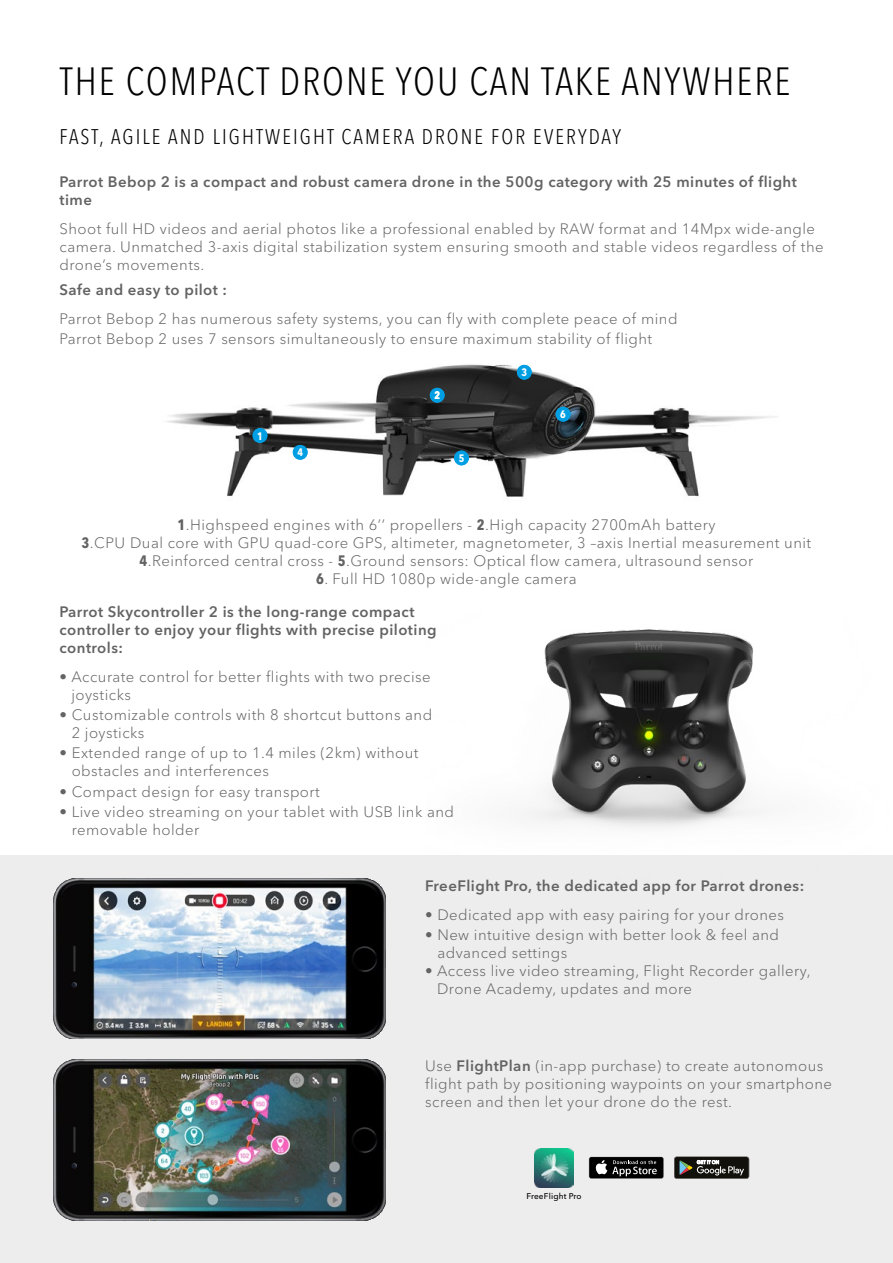
<style>
.page{position:relative;width:893px;height:1263px;background:#fff}
.page>*{position:absolute;margin:0;border:0;box-sizing:border-box;transform-origin:0 0}
.t1{font:300 condensed 39px "Avenir Next LT Pro";letter-spacing:.05em;color:#000}
.Style_de_paragraphe{font:300 condensed 21px "Avenir Next LT Pro";letter-spacing:.1em;color:#000}
.t2{font:300 15px/18px "Avenir Next LT Pro";letter-spacing:.03em;color:#646363}
.t3{font:600 15px/18px "Avenir Next LT Pro";letter-spacing:.03em;color:#646363}
.t4{font:700 condensed 10.8px "Avenir Next LT Pro";color:#fff}
.t5{font:500 8.25px "Avenir Next LT Pro";letter-spacing:.02em;color:#000}
.s1{font-weight:700;font-stretch:condensed}
.s2{font-weight:600}
</style>
<div class="page">
<div style="left:0;top:856px;width:893px;height:407px;background:#ededed"></div>
<img style="left:425px;top:629px;width:468px;height:227px">
<img style="left:53px;top:878px;width:333px;height:161px">
<img style="left:53px;top:1059px;width:333px;height:161px">
<img style="left:535px;top:1148px;width:39px;height:39px">
<img style="left:167px;top:364px;width:610px;height:133px">
<div style="left:253px;top:428px;width:14px;height:15px;background:#009fe3;border-radius:50%"></div>
<div style="left:293px;top:445px;width:15px;height:15px;background:#009fe3;border-radius:50%"></div>
<div style="left:430px;top:388px;width:15px;height:15px;background:#009fe3;border-radius:50%"></div>
<div style="left:454px;top:451px;width:15px;height:14px;background:#009fe3;border-radius:50%"></div>
<div style="left:517px;top:365px;width:15px;height:15px;background:#009fe3;border-radius:50%"></div>
<div style="left:556px;top:407px;width:14px;height:15px;background:#009fe3;border-radius:50%"></div>
<svg style="left:589px;top:1156px;width:75px;height:23px"></svg>
<div style="left:589px;top:1157px;width:74px;height:21px;background:#000;border-radius:2px"></div>
<svg style="left:595px;top:1160px;width:62px;height:16px"></svg>
<svg style="left:674px;top:1156px;width:75px;height:23px"></svg>
<p class="t1" style="left:60px;top:58px;width:732px">THE COMPACT DRONE YOU CAN TAKE ANYWHERE</p>
<p class="Style_de_paragraphe" style="left:60px;top:124px;width:563px">FAST, AGILE AND LIGHTWEIGHT CAMERA DRONE FOR EVERYDAY</p>
<p class="t3" style="left:60px;top:173px;width:739px">Parrot Bebop 2 is a compact and robust camera drone in the 500g category with 25 minutes of flight time</p>
<p class="t2" style="left:60px;top:220px;width:766px">Shoot full HD videos and aerial photos like a professional enabled by RAW format and 14Mpx wide-angle camera. Unmatched 3-axis digital stabilization system ensuring smooth and stable videos regardless of the drone’s movements.</p>
<p class="t3" style="left:60px;top:280px;width:169px">Safe and easy to pilot :</p>
<p class="t2" style="left:60px;top:309px;width:619px">Parrot Bebop 2 has numerous safety systems, you can fly with complete peace of mind</p>
<p class="t2" style="left:60px;top:330px;width:594px">Parrot Bebop 2 uses 7 sensors simultaneously to ensure maximum stability of flight</p>
<p class="t4" style="left:257px;top:429px;width:7px">1</p>
<p class="t4" style="left:297px;top:446px;width:7px">4</p>
<p class="t4" style="left:434px;top:389px;width:7px">2</p>
<p class="t4" style="left:459px;top:452px;width:7px">5</p>
<p class="t4" style="left:521px;top:366px;width:7px">3</p>
<p class="t4" style="left:560px;top:408px;width:7px">6</p>
<p class="t2" style="left:178px;top:516px;width:539px"><span class="s1">1</span>.Highspeed engines with 6’’ propellers - <span class="s1">2</span>.High capacity 2700mAh battery</p>
<p class="t2" style="left:82px;top:534px;width:731px"><span class="s1">3</span>.CPU Dual core with GPU quad-core GPS, altimeter, magnetometer, 3 –axis Inertial measurement unit</p>
<p class="t2" style="left:140px;top:552px;width:615px"><span class="s1">4</span>.Reinforced central cross - <span class="s1">5</span>.Ground sensors: Optical flow camera, ultrasound sensor</p>
<p class="t2" style="left:316px;top:570px;width:262px"><span class="s1">6</span>. Full HD 1080p wide-angle camera</p>
<p class="t3" style="left:60px;top:603px;width:379px">Parrot Skycontroller 2 is the long-range compact controller to enjoy your flights with precise piloting controls:</p>
<p class="t2" style="left:71px;top:668px;width:361px;text-indent:-12px">• Accurate control for better flights with two precise joysticks</p>
<p class="t2" style="left:72px;top:706px;width:362px;text-indent:-12px">• Customizable controls with 8 shortcut buttons and<br>2 joysticks</p>
<p class="t2" style="left:72px;top:744px;width:348px;text-indent:-12px">• Extended range of up to 1.4 miles (2km) without obstacles and interferences</p>
<p class="t2" style="left:60px;top:782px;width:262px">• Compact design for easy transport</p>
<p class="t2" style="left:72px;top:802px;width:384px;text-indent:-12px">• Live video streaming on your tablet with USB link and removable holder</p>
<p class="t3" style="left:425px;top:877px;width:380px">FreeFlight Pro, the dedicated app for Parrot drones:</p>
<p class="t2" style="left:425px;top:906px;width:360px">• Dedicated app with easy pairing for your drones</p>
<p class="t2" style="left:437px;top:926px;width:343px;text-indent:-12px">• New intuitive design with better look &amp; feel and advanced settings</p>
<p class="t2" style="left:437px;top:962px;width:375px;text-indent:-12px">• Access live video streaming, Flight Recorder gallery,<br>Drone Academy, updates and more</p>
<p class="t2" style="left:425px;top:1057px;width:408px">Use <span class="s2">FlightPlan</span> (in-app purchase) to create autonomous flight path by positioning waypoints on your smartphone screen and then let your drone do the rest.</p>
<p class="t5" style="left:526px;top:1191px;width:57px">FreeFlight Pro</p>
</div>
